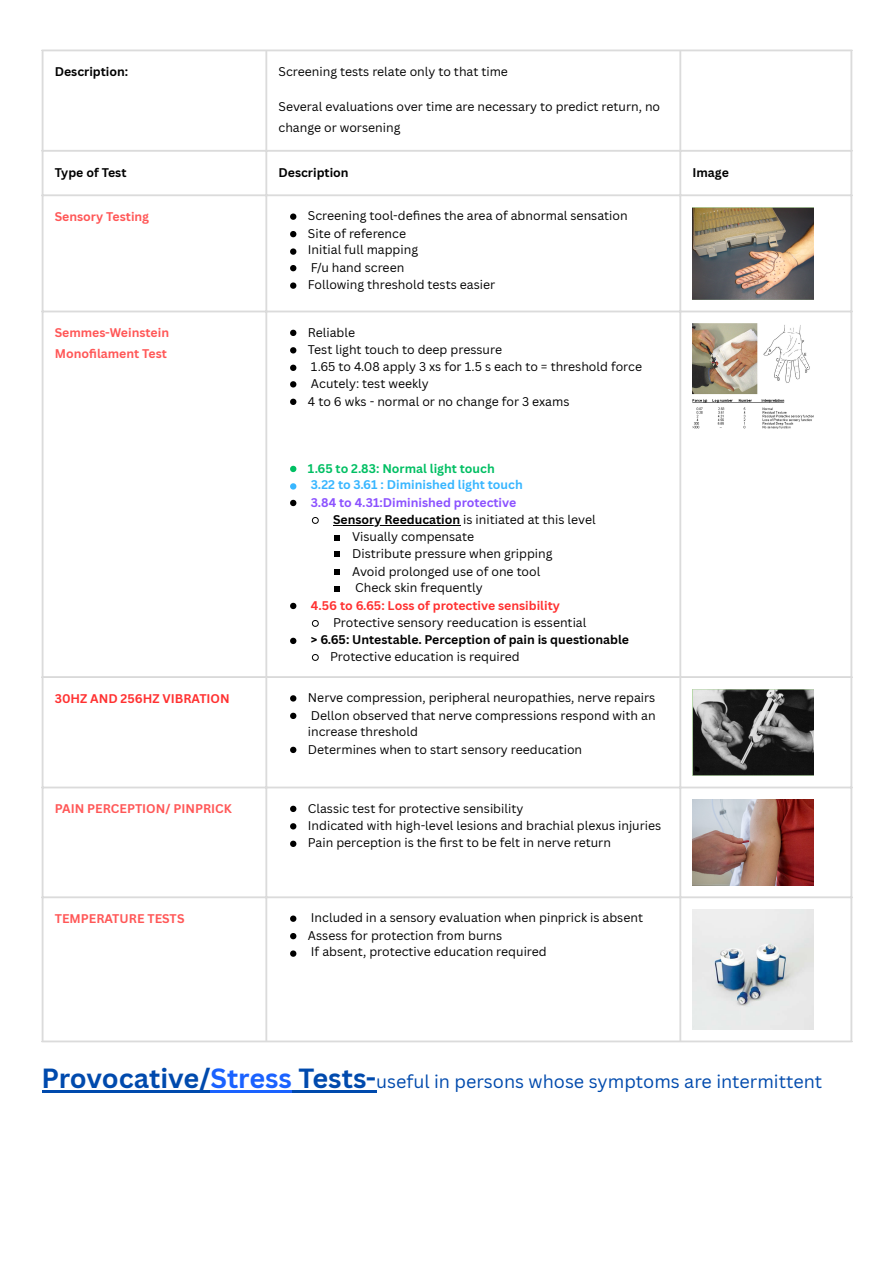
<style>
.page{position:relative;width:894px;height:1263px;background:#fff}
.page>*{position:absolute;margin:0;border:0;box-sizing:border-box;transform-origin:0 0}
.t1{font:18px "Canva Sans";color:#004aad}
.t2{font:12.3px/17.2px "Canva Sans";color:#000}
.t3{font:700 12.3px "Canva Sans";color:#000}
.t4{font:700 12.3px/20.2px "Canva Sans";color:#ff5757}
.t5{font:700 12.3px "Canva Sans";color:#ff3131}
.t6{font:700 12.3px "Canva Sans";color:#38b6ff}
.t7{font:700 12.3px "Canva Sans";color:#8c52ff}
.t8{font:700 12.3px "Canva Sans";color:#00bf63}
.s1{font-weight:700}
.s2{font-weight:700;font-size:27px}
.s3{font-weight:700;font-size:27px;color:#1a62ff}
</style>
<div class="page">
<hr style="left:42px;top:1090px;width:168px;height:2px;background:#004aad">
<hr style="left:210px;top:1090px;width:82px;height:2px;background:#1a62ff">
<hr style="left:292px;top:1090px;width:84px;height:2px;background:#004aad">
<svg style="left:290px;top:213px;width:6px;height:7px"></svg>
<svg style="left:290px;top:231px;width:6px;height:6px"></svg>
<svg style="left:290px;top:248px;width:6px;height:7px"></svg>
<svg style="left:290px;top:265px;width:6px;height:6px"></svg>
<svg style="left:290px;top:282px;width:6px;height:7px"></svg>
<img style="left:692px;top:207px;width:120px;height:92px">
<svg style="left:290px;top:330px;width:6px;height:6px"></svg>
<svg style="left:290px;top:347px;width:6px;height:6px"></svg>
<svg style="left:290px;top:365px;width:6px;height:6px"></svg>
<svg style="left:290px;top:381px;width:6px;height:6px"></svg>
<svg style="left:290px;top:399px;width:6px;height:6px"></svg>
<svg style="left:290px;top:466px;width:6px;height:6px"></svg>
<svg style="left:290px;top:483px;width:6px;height:7px"></svg>
<svg style="left:290px;top:500px;width:6px;height:6px"></svg>
<svg style="left:312px;top:517px;width:7px;height:7px"></svg>
<hr style="left:333px;top:525px;width:127px;height:1px;background:#000">
<svg style="left:335px;top:535px;width:5px;height:5px"></svg>
<svg style="left:335px;top:552px;width:5px;height:5px"></svg>
<svg style="left:335px;top:569px;width:5px;height:5px"></svg>
<svg style="left:335px;top:587px;width:5px;height:5px"></svg>
<svg style="left:290px;top:603px;width:6px;height:6px"></svg>
<svg style="left:312px;top:620px;width:7px;height:7px"></svg>
<svg style="left:290px;top:638px;width:6px;height:6px"></svg>
<svg style="left:312px;top:654px;width:7px;height:7px"></svg>
<img style="left:692px;top:324px;width:120px;height:104px">
<svg style="left:290px;top:695px;width:6px;height:7px"></svg>
<svg style="left:290px;top:713px;width:6px;height:6px"></svg>
<svg style="left:290px;top:747px;width:6px;height:6px"></svg>
<img style="left:692px;top:689px;width:120px;height:87px">
<svg style="left:290px;top:806px;width:6px;height:6px"></svg>
<svg style="left:290px;top:823px;width:6px;height:6px"></svg>
<svg style="left:290px;top:841px;width:6px;height:6px"></svg>
<img style="left:692px;top:800px;width:120px;height:85px">
<svg style="left:290px;top:915px;width:6px;height:7px"></svg>
<svg style="left:290px;top:933px;width:6px;height:6px"></svg>
<svg style="left:290px;top:950px;width:6px;height:7px"></svg>
<img style="left:692px;top:909px;width:120px;height:121px">
<hr style="left:42px;top:51px;width:1px;height:989px;background:#dbdbdb">
<hr style="left:265px;top:51px;width:2px;height:989px;background:#dbdbdb">
<hr style="left:679px;top:51px;width:2px;height:989px;background:#dbdbdb">
<hr style="left:850px;top:51px;width:2px;height:989px;background:#dbdbdb">
<hr style="left:42px;top:50px;width:810px;height:1px;background:#dbdbdb">
<hr style="left:42px;top:150px;width:810px;height:2px;background:#dbdbdb">
<hr style="left:42px;top:194px;width:810px;height:2px;background:#dbdbdb">
<hr style="left:42px;top:311px;width:810px;height:1px;background:#dbdbdb">
<hr style="left:42px;top:676px;width:810px;height:2px;background:#dbdbdb">
<hr style="left:42px;top:787px;width:810px;height:1px;background:#dbdbdb">
<hr style="left:42px;top:896px;width:810px;height:2px;background:#dbdbdb">
<hr style="left:42px;top:1040px;width:810px;height:2px;background:#dbdbdb">
<p class="t3" style="left:55px;top:63px;width:75px">Description:</p>
<p class="t2" style="left:278px;top:63px;width:231px">Screening tests relate only to that time</p>
<p class="t2" style="left:278px;top:96px;width:383px;line-height:21.1px">Several evaluations over time are necessary to predict return, no change or worsening</p>
<p class="t3" style="left:55px;top:164px;width:73px">Type of Test</p>
<p class="t3" style="left:278px;top:164px;width:72px">Description</p>
<p class="t3" style="left:692px;top:164px;width:38px">Image</p>
<p class="t4" style="left:55px;top:206px;width:96px">Sensory Testing</p>
<p class="t2" style="left:308px;top:207px;width:321px">Screening tool-defi nes the area of abnormal sensation<br>Site of reference<br>Initial full mapping<br>F/u hand screen<br>Following threshold tests easier</p>
<p class="t4" style="left:55px;top:323px;width:116px">Semmes-Weinstein<br>Monofi lament Test</p>
<p class="t2" style="left:308px;top:323px;width:335px">Reliable<br>Test light touch to deep pressure<br>1.65 to 4.08 apply 3 xs for 1.5 s each to = threshold force<br>Acutely: test weekly<br>4 to 6 wks - normal or no change for 3 exams</p>
<p class="t8" style="left:308px;top:459px;width:188px">1.65 to 2.83: Normal light touch</p>
<p class="t6" style="left:311px;top:476px;width:213px">3.22 to 3.61 : Diminished light touch</p>
<p class="t7" style="left:311px;top:493px;width:207px">3.84 to 4.31:Diminished protective</p>
<p class="t2" style="left:333px;top:511px;width:264px"><span class="s1">Sensory Reeducation</span> is initiated at this level</p>
<p class="t2" style="left:352px;top:527px;width:123px">Visually compensate</p>
<p class="t2" style="left:352px;top:545px;width:202px">Distribute pressure when gripping</p>
<p class="t2" style="left:352px;top:562px;width:190px">Avoid prolonged use of one tool</p>
<p class="t2" style="left:355px;top:579px;width:129px">Check skin frequently</p>
<p class="t5" style="left:311px;top:596px;width:250px">4.56 to 6.65: Loss of protective sensibility</p>
<p class="t2" style="left:333px;top:614px;width:255px">Protective sensory reeducation is essential</p>
<p class="t3" style="left:311px;top:630px;width:319px">&gt; 6.65: Untestable. Perception of pain is questionable</p>
<p class="t2" style="left:330px;top:648px;width:191px">Protective education is required</p>
<p class="t5" style="left:55px;top:690px;width:176px">30HZ AND 256HZ VIBRATION</p>
<p class="t2" style="left:308px;top:689px;width:349px">Nerve compression, peripheral neuropathies, nerve repairs Dellon observed that nerve compressions respond with an increase threshold<br>Determines when to start sensory reeducation</p>
<p class="t4" style="left:55px;top:799px;width:179px">PAIN PERCEPTION/ PINPRICK</p>
<p class="t2" style="left:308px;top:799px;width:355px">Classic test for protective sensibility<br>Indicated with high-level lesions and brachial plexus injuries<br>Pain perception is the fi rst to be felt in nerve return</p>
<p class="t4" style="left:55px;top:908px;width:131px">TEMPERATURE TESTS</p>
<p class="t2" style="left:308px;top:909px;width:336px">Included in a sensory evaluation when pinprick is absent<br>Assess for protection from burns<br>If absent, protective education required</p>
<h1 class="t1" style="left:42px;top:1069px;width:781px"><span class="s2">Provocative/</span><span class="s3">Stress</span> <span class="s2">Tests-</span>useful in persons whose symptoms are intermittent</h1>
</div>
